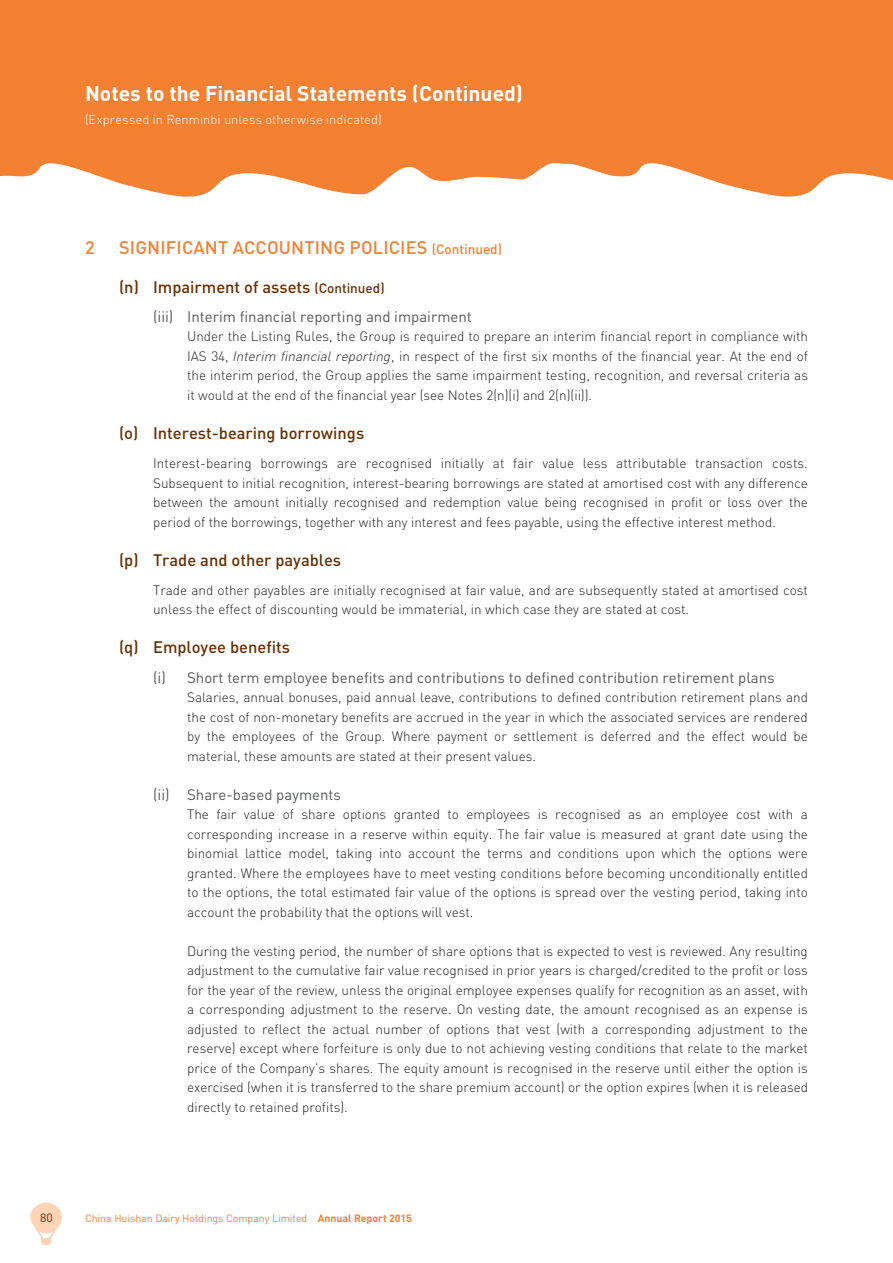
<style>
.page{position:relative;width:893px;height:1263px;background:#fff}
.page>*{position:absolute;margin:0;border:0;box-sizing:border-box;transform-origin:0 0}
.t1{font:700 21px "DIN Pro";color:#fff}
.t2{font:500 18px "DIN Pro";letter-spacing:.01em;color:#f48032}
.t3{font:500 16.5px "DIN Pro";color:#683002}
.t4{font:15px "DIN Pro";color:#57585a}
.t5{font:300 13.5px/19.5px "DIN Pro";color:#231f20;text-align:justify}
.t6{font:300 12.75px "DIN Pro";letter-spacing:.015em;color:#fff}
.t7{font:12px "DIN Pro";color:#683002}
.t8{font:10.5px "DIN Pro";color:#f48032}
.s1{font-size:13.5px}
.s2{font-style:italic}
.s3{font-weight:700}
</style>
<div class="page">
<svg style="left:0;top:0;width:893px;height:197px;background:#f48b44"></svg>
<svg style="left:30px;top:1202px;width:32px;height:43px"></svg>
<h1 class="t1" style="left:85px;top:79px;width:439px">Notes to the Financial Statements (Continued)</h1>
<p class="t6" style="left:85px;top:110px;width:298px">(Expressed in Renminbi unless otherwise indicated)</p>
<h2 class="t2" style="left:85px;top:235px;width:11px">2</h2>
<h2 class="t2" style="left:119px;top:235px;width:384px">SIGNIFICANT ACCOUNTING POLICIES <span class="s1">(Continued)</span></h2>
<p class="t3" style="left:119px;top:275px;width:267px">(n) Impairment of assets <span class="s1">(Continued)</span></p>
<p class="t4" style="left:153px;top:306px;width:320px">(iii) Interim financial reporting and impairment</p>
<p class="t5" style="left:187px;top:326px;width:622px">Under the Listing Rules, the Group is required to prepare an interim financial report in compliance with IAS 34, <span class="s2">Interim financial reporting</span>, in respect of the first six months of the financial year. At the end of the interim period, the Group applies the same impairment testing, recognition, and reversal criteria as it would at the end of the financial year (see Notes 2(n)(i) and 2(n)(ii)).</p>
<p class="t3" style="left:119px;top:422px;width:247px">(o) Interest-bearing borrowings</p>
<p class="t5" style="left:153px;top:453px;width:656px">Interest-bearing borrowings are recognised initially at fair value less attributable transaction costs.<br>Subsequent to initial recognition, interest-bearing borrowings are stated at amortised cost with any difference between the amount initially recognised and redemption value being recognised in profit or loss over the period of the borrowings, together with any interest and fees payable, using the effective interest method.</p>
<p class="t3" style="left:119px;top:548px;width:224px">(p) Trade and other payables</p>
<p class="t5" style="left:153px;top:580px;width:656px">Trade and other payables are initially recognised at fair value, and are subsequently stated at amortised cost unless the effect of discounting would be immaterial, in which case they are stated at cost.</p>
<p class="t3" style="left:119px;top:636px;width:172px">(q) Employee benefits</p>
<p class="t4" style="left:153px;top:667px;width:623px">(i) Short term employee benefits and contributions to defined contribution retirement plans</p>
<p class="t5" style="left:187px;top:687px;width:622px">Salaries, annual bonuses, paid annual leave, contributions to defined contribution retirement plans and the cost of non-monetary benefits are accrued in the year in which the associated services are rendered by the employees of the Group. Where payment or settlement is deferred and the effect would be material, these amounts are stated at their present values.</p>
<p class="t4" style="left:153px;top:784px;width:189px">(ii) Share-based payments</p>
<p class="t5" style="left:187px;top:804px;width:622px">The fair value of share options granted to employees is recognised as an employee cost with a corresponding increase in a reserve within equity. The fair value is measured at grant date using the binomial lattice model, taking into account the terms and conditions upon which the options were granted. Where the employees have to meet vesting conditions before becoming unconditionally entitled to the options, the total estimated fair value of the options is spread over the vesting period, taking into account the probability that the options will vest.</p>
<p class="t5" style="left:187px;top:940px;width:622px">During the vesting period, the number of share options that is expected to vest is reviewed. Any resulting adjustment to the cumulative fair value recognised in prior years is charged/credited to the profit or loss for the year of the review, unless the original employee expenses qualify for recognition as an asset, with a corresponding adjustment to the reserve. On vesting date, the amount recognised as an expense is adjusted to reflect the actual number of options that vest (with a corresponding adjustment to the reserve) except where forfeiture is only due to not achieving vesting conditions that relate to the market price of the Company’s shares. The equity amount is recognised in the reserve until either the option is exercised (when it is transferred to the share premium account) or the option expires (when it is released directly to retained profits).</p>
<p class="t7" style="left:40px;top:1209px;width:14px">80</p>
<p class="t8" style="left:85px;top:1211px;width:328px">China Huishan Dairy Holdings Company Limited <span class="s3">Annual Report 2015</span></p>
</div>
